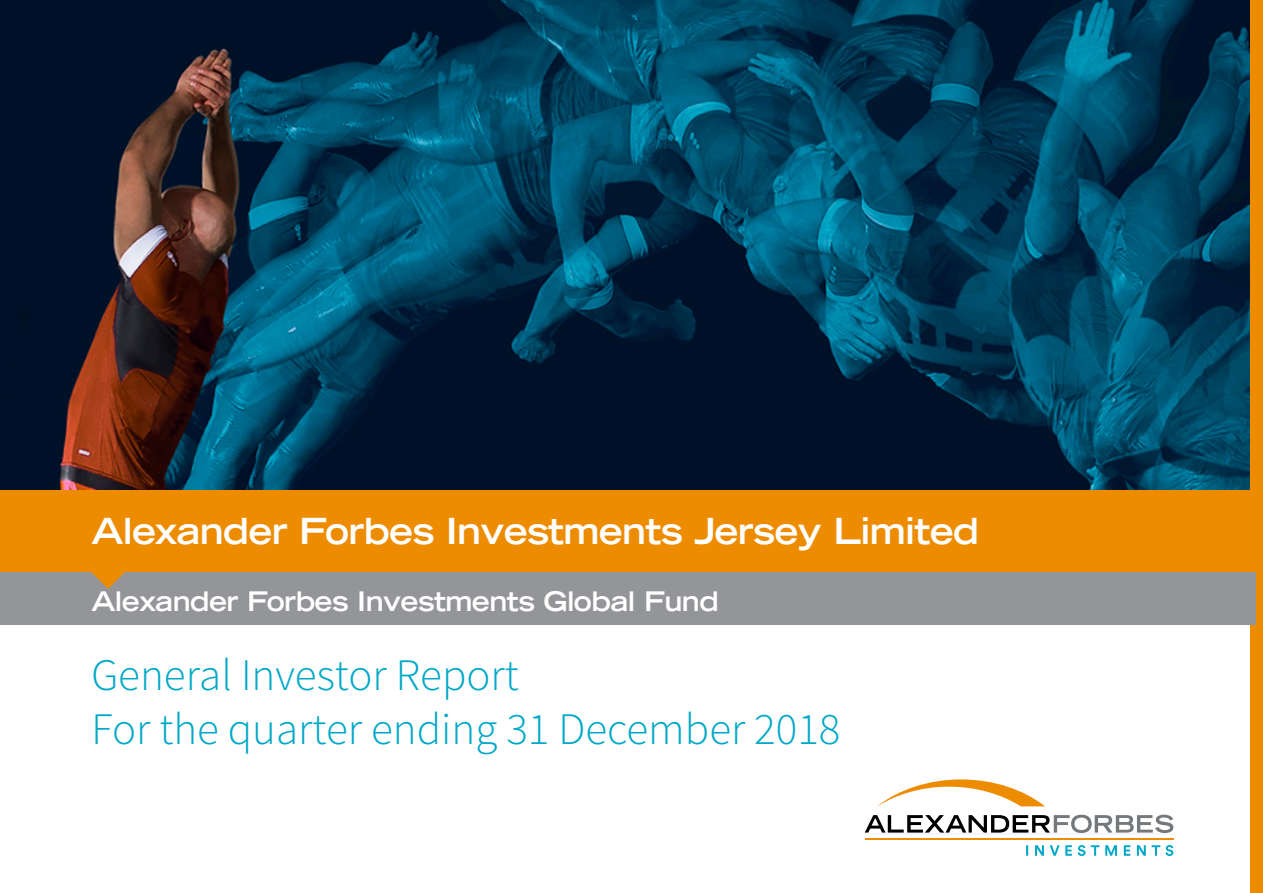
<style>
.page{position:relative;width:1263px;height:893px;background:#fff}
.page>*{position:absolute;margin:0;border:0;box-sizing:border-box;transform-origin:0 0}
.t1{font:300 45px "Source Sans Pro";color:#00a8c7}
.t2{font:700 expanded 36px "Trade Gothic LT Std";letter-spacing:-.02em;color:#fff}
.t3{font:700 expanded 27px "Trade Gothic LT Std";letter-spacing:-.02em;color:#fff}
</style>
<div class="page">
<svg style="left:865px;top:815px;width:308px;height:18px"></svg>
<svg style="left:877px;top:779px;width:168px;height:27px"></svg>
<hr style="left:865px;top:838px;width:308px;height:1px;background:#ed8c00">
<svg style="left:1026px;top:845px;width:147px;height:11px"></svg>
<img style="left:0;top:0;width:1250px;height:490px">
<div style="left:1250px;top:0;width:13px;height:893px;background:#ed8c00"></div>
<div style="left:0;top:490px;width:1255px;height:83px;background:#ed8c00"></div>
<div style="left:0;top:573px;width:1255px;height:52px;background:#939598"></div>
<svg style="left:91px;top:572px;width:34px;height:17px"></svg>
<p class="t2" style="left:91px;top:508px;width:889px">Alexander Forbes Investments Jersey Limited</p>
<p class="t3" style="left:91px;top:584px;width:629px">Alexander Forbes Investments Global Fund</p>
<p class="t1" style="left:91px;top:648px;width:429px">General Investor Report</p>
<p class="t1" style="left:91px;top:702px;width:751px">For the quarter ending 31 December 2018</p>
</div>
